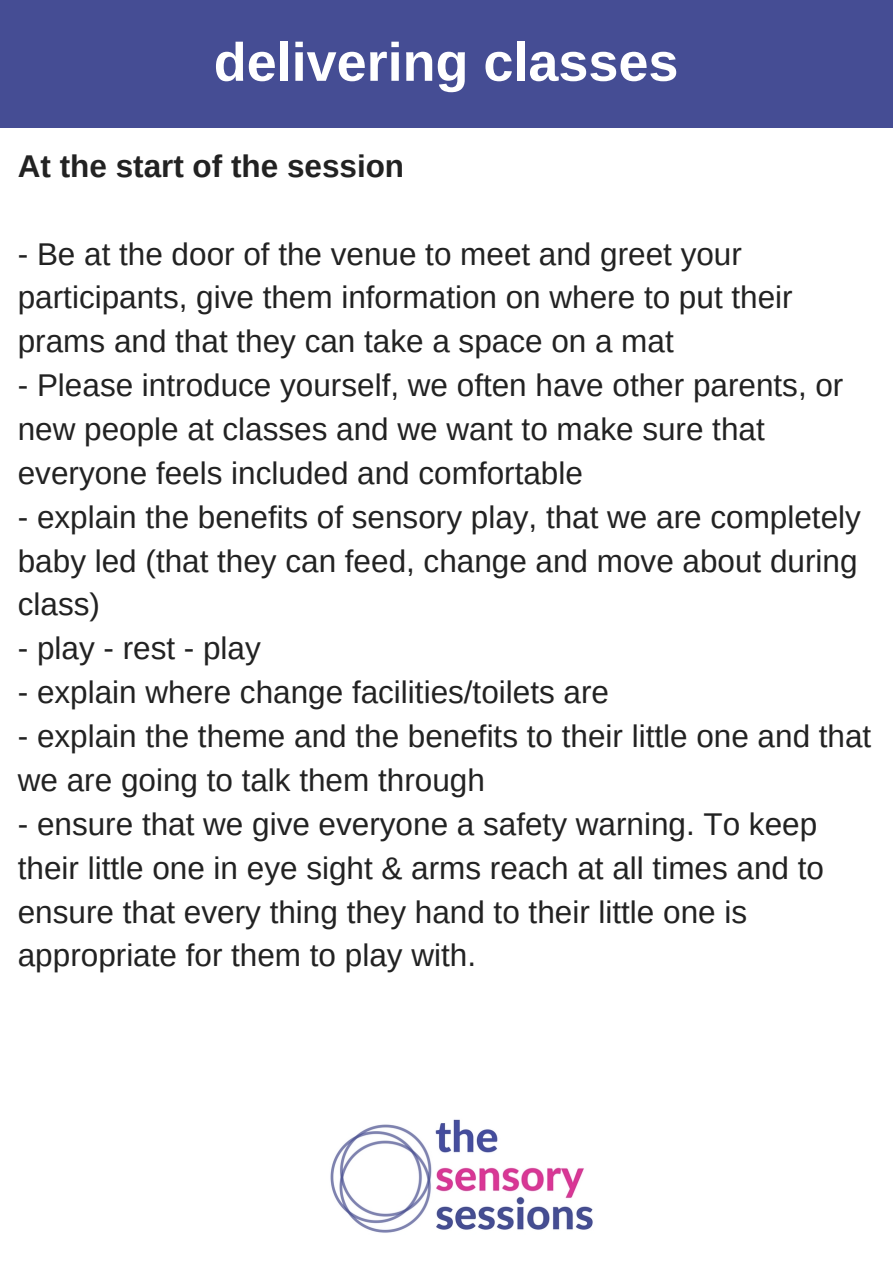
<style>
.page{position:relative;width:893px;height:1264px;background:#fff}
.page>*{position:absolute;margin:0;border:0;box-sizing:border-box;transform-origin:0 0}
.t1{font:700 54px "Arimo";color:#fff}
.t2{font:31.5px/43.8px "Arimo";color:#222}
.t3{font:700 31.5px "Arimo";color:#222}
</style>
<div class="page">
<img style="left:330px;top:1119px;width:263px;height:114px">
<div style="left:0;top:0;width:892px;height:127px;background:#454d94"></div>
<p class="t1" style="left:214px;top:32px;width:466px">delivering classes</p>
<p class="t3" style="left:18px;top:148px;width:388px">At the start of the session</p>
<p class="t2" style="left:18px;top:232px;width:776px">- Be at the door of the venue to meet and greet your participants, give them information on where to put their prams and that they can take a space on a mat</p>
<p class="t2" style="left:18px;top:363px;width:827px">- Please introduce yourself, we often have other parents, or new people at classes and we want to make sure that everyone feels included and comfortable</p>
<p class="t2" style="left:18px;top:495px;width:844px;text-align:justify">- explain the benefits of sensory play, that we are completely baby led (that they can feed, change and move about during class)</p>
<p class="t2" style="left:18px;top:626px;width:244px">- play - rest - play</p>
<p class="t2" style="left:18px;top:670px;width:592px">- explain where change facilities/toilets are</p>
<p class="t2" style="left:18px;top:714px;width:855px">- explain the theme and the benefits to their little one and that we are going to talk them through</p>
<p class="t2" style="left:18px;top:802px;width:807px">- ensure that we give everyone a safety warning. To keep their little one in eye sight &amp; arms reach at all times and to ensure that every thing they hand to their little one is appropriate for them to play with.</p>
</div>
